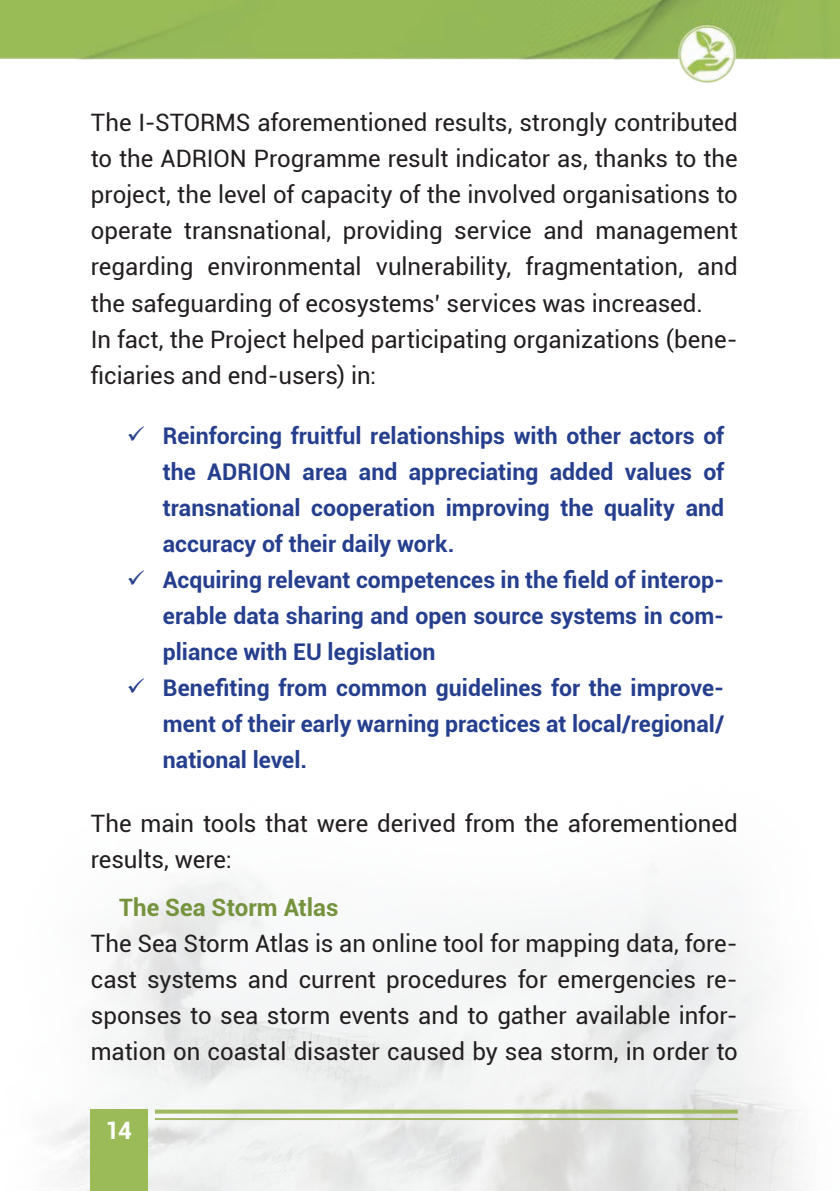
<style>
.page{position:relative;width:840px;height:1191px;background:#fff}
.page>*{position:absolute;margin:0;border:0;box-sizing:border-box;transform-origin:0 0}
.t1{font:24px/36px "Roboto";color:#231f20}
.t2{font:700 24px "Roboto";color:#75933c}
.t3{font:700 24px "Roboto";color:#fff}
.t4{font:700 23px/36px "Roboto";color:#253f8e;text-align:justify}
</style>
<div class="page">
<img style="left:839px;top:0;width:1px;height:60px">
<img style="left:49px;top:871px;width:748px;height:320px">
<div style="left:90px;top:1109px;width:57px;height:82px;background:#9abb58"></div>
<div style="left:155px;top:1109px;width:582px;height:4px;border:2px solid #9fb961"></div>
<hr style="left:155px;top:1118px;width:582px;height:2px;background:#a4b768">
<img style="left:0;top:0;width:839px;height:83px">
<p class="t1" style="left:91px;top:104px;width:648px">The I-STORMS aforementioned results, strongly contributed to the ADRION Programme result indicator as, thanks to the project, the level of capacity of the involved organisations to operate transnational, providing service and management regarding environmental vulnerability, fragmentation, and the safeguarding of ecosystems’ services was increased.<br>In fact, the Project helped participating organizations (bene&shy;ficiaries and end-users) in:</p>
<p class="t4" style="left:163px;top:416px;width:562px;text-indent:-36px">✓ Reinforcing fruitful relationships with other actors of the ADRION area and appreciating added values of transnational cooperation improving the quality and accuracy of their daily work.</p>
<p class="t4" style="left:163px;top:560px;width:562px;text-indent:-36px">✓ Acquiring relevant competences in the field of interop&shy;erable data sharing and open source systems in com&shy;pliance with EU legislation</p>
<p class="t4" style="left:163px;top:668px;width:562px;text-indent:-36px">✓ Benefiting from common guidelines for the improve&shy;ment of their early warning practices at local/regional/ national level.</p>
<p class="t1" style="left:91px;top:804px;width:648px">The main tools that were derived from the aforementioned results, were:</p>
<p class="t2" style="left:119px;top:890px;width:220px">The Sea Storm Atlas</p>
<p class="t1" style="left:91px;top:924px;width:648px;text-align:justify">The Sea Storm Atlas is an online tool for mapping data, fore&shy;cast systems and current procedures for emergencies re&shy;sponses to sea storm events and to gather available infor&shy;mation on coastal disaster caused by sea storm, in order to</p>
<p class="t3" style="left:106px;top:1113px;width:28px">14</p>
</div>
